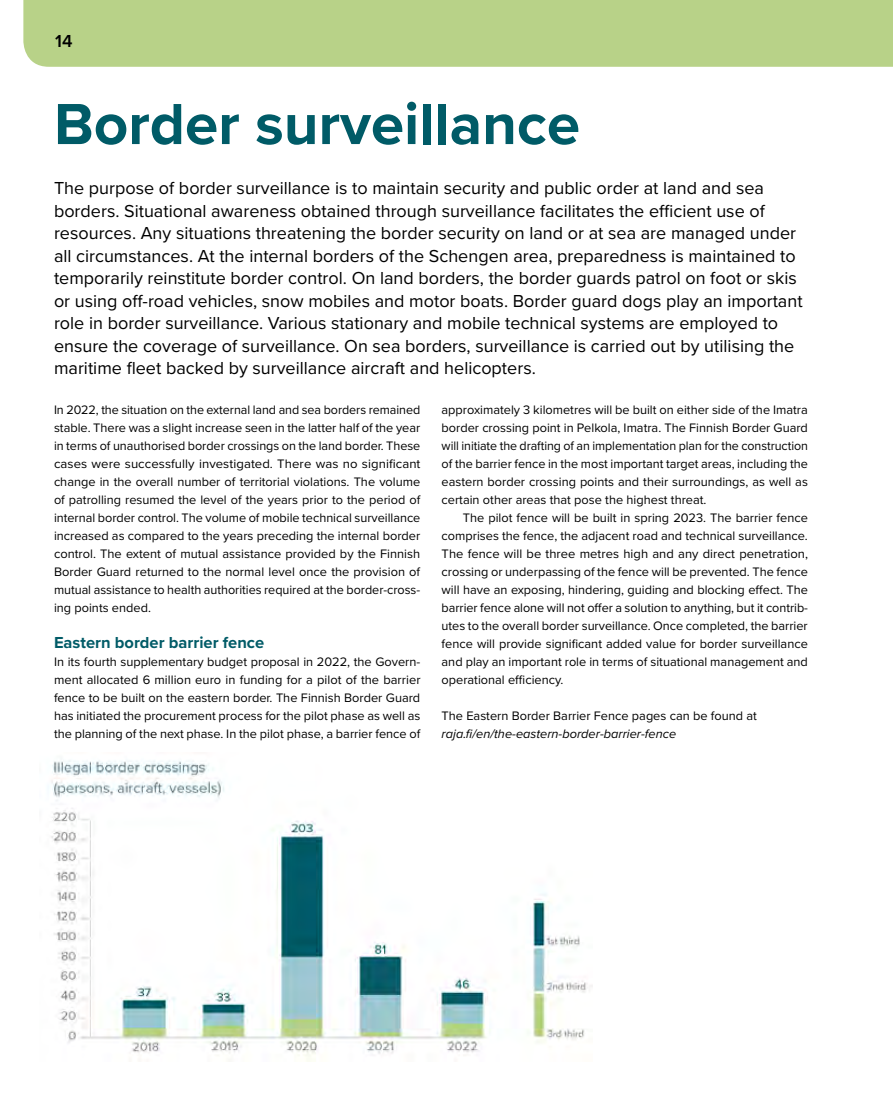
<style>
.page{position:relative;width:893px;height:1106px;background:#fff}
.page>*{position:absolute;margin:0;border:0;box-sizing:border-box;transform-origin:0 0}
.t1{font:700 60px "Proxima Nova";color:#005b67}
.t2{font:18px/22.5px "Proxima Nova";color:#000}
.t3{font:600 18px "Proxima Nova";color:#000}
.t4{font:700 16.5px "Proxima Nova";color:#005b67}
.t5{font:12.75px/18px "Proxima Nova";color:#000;text-align:justify}
.t6{font:italic 12.75px "Proxima Nova";color:#000}
</style>
<div class="page">
<div style="left:23px;top:0;width:870px;height:67px;background:#b8d288"></div>
<img style="left:51px;top:760px;width:542px;height:301px">
<h2 class="t3" style="left:55px;top:30px;width:19px">14</h2>
<h1 class="t1" style="left:54px;top:79px;width:528px">Border surveillance</h1>
<p class="t2" style="left:54px;top:176px;width:750px">The purpose of border surveillance is to maintain security and public order at land and sea borders. Situational awareness obtained through surveillance facilitates the efficient use of resources. Any situations threatening the border security on land or at sea are managed under all circumstances. At the internal borders of the Schengen area, preparedness is maintained to temporarily reinstitute border control. On land borders, the border guards patrol on foot or skis or using off-road vehicles, snow mobiles and motor boats. Border guard dogs play an important role in border surveillance. Various stationary and mobile technical systems are employed to ensure the coverage of surveillance. On sea borders, surveillance is carried out by utilising the maritime fleet backed by surveillance aircraft and helicopters.</p>
<p class="t5" style="left:54px;top:400px;width:368px">In 2022, the situation on the external land and sea borders remained stable. There was a slight increase seen in the latter half of the year in terms of unauthorised border crossings on the land border. These cases were successfully investigated. There was no significant change in the overall number of territorial violations. The volume of patrolling resumed the level of the years prior to the period of internal border control. The volume of mobile technical surveillance increased as compared to the years preceding the internal border control. The extent of mutual assistance provided by the Finnish Border Guard returned to the normal level once the provision of mutual assistance to health authorities required at the border-cross&shy;ing points ended.</p>
<p class="t4" style="left:54px;top:630px;width:212px">Eastern border barrier fence</p>
<p class="t5" style="left:54px;top:652px;width:368px">In its fourth supplementary budget proposal in 2022, the Govern&shy;ment allocated 6 million euro in funding for a pilot of the barrier fence to be built on the eastern border. The Finnish Border Guard has initiated the procurement process for the pilot phase as well as the planning of the next phase. In the pilot phase, a barrier fence of</p>
<p class="t5" style="left:442px;top:400px;width:368px">approximately 3 kilometres will be built on either side of the Imatra border crossing point in Pelkola, Imatra. The Finnish Border Guard will initiate the drafting of an implementation plan for the construction of the barrier fence in the most important target areas, including the eastern border crossing points and their surroundings, as well as certain other areas that pose the highest threat.</p>
<p class="t5" style="left:442px;top:508px;width:368px;text-indent:21px">The pilot fence will be built in spring 2023. The barrier fence comprises the fence, the adjacent road and technical surveillance.<br>The fence will be three metres high and any direct penetration, crossing or underpassing of the fence will be prevented. The fence will have an exposing, hindering, guiding and blocking effect. The barrier fence alone will not offer a solution to anything, but it contrib&shy;utes to the overall border surveillance. Once completed, the barrier fence will provide significant added value for border surveillance and play an important role in terms of situational management and operational efficiency.</p>
<p class="t5" style="left:442px;top:706px;width:317px">The Eastern Border Barrier Fence pages can be found at</p>
<p class="t6" style="left:442px;top:724px;width:236px">raja.fi/en/the-eastern-border-barrier-fence</p>
</div>
